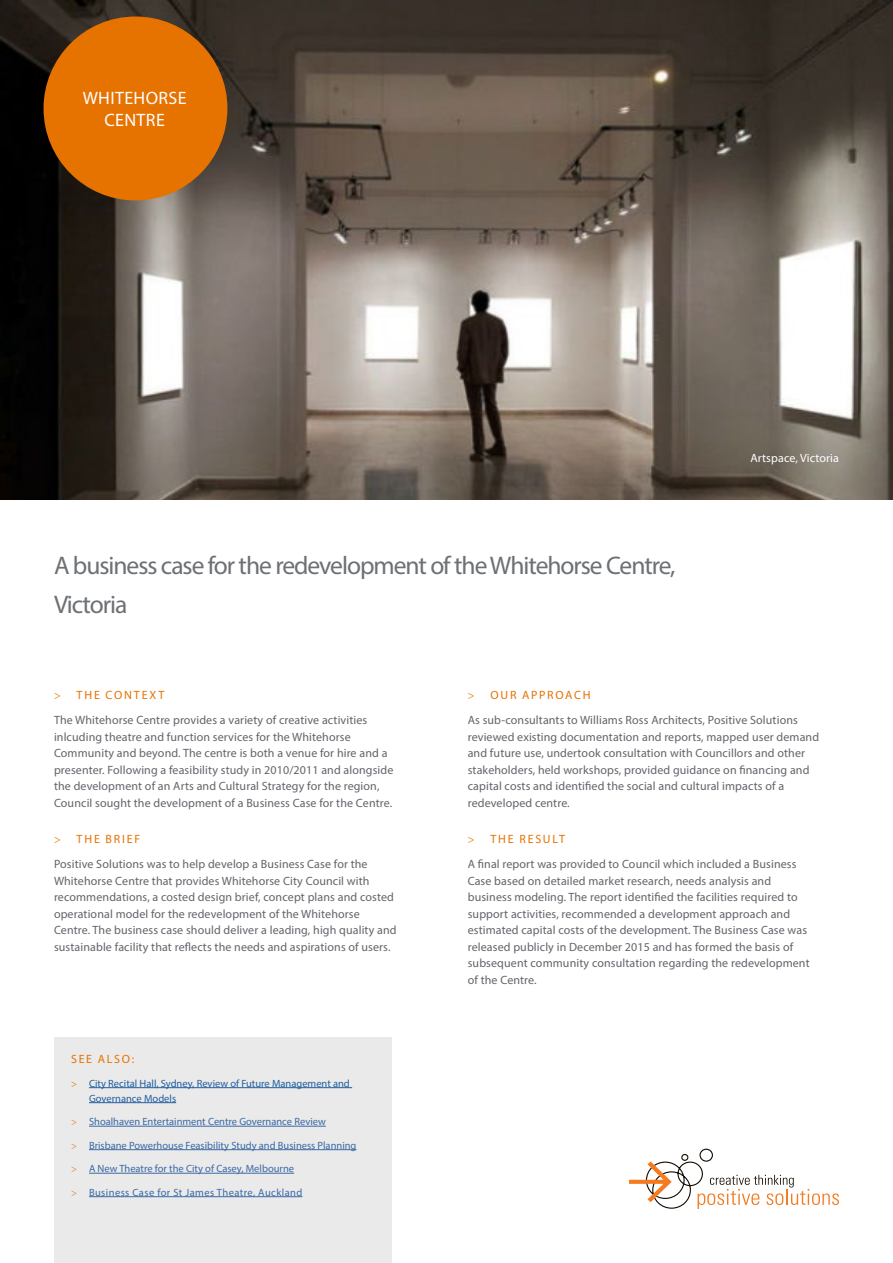
<style>
.page{position:relative;width:893px;height:1263px;background:#fff}
.page>*{position:absolute;margin:0;border:0;box-sizing:border-box;transform-origin:0 0}
.t1{font:25.5px/39.6px "Myriad Pro";letter-spacing:-.04em;color:#6d7074}
.t2{font:18px/21.6px "Myriad Pro";letter-spacing:.02em;color:#fff;text-align:center}
.t3{font:12px/16.5px "Myriad Pro";letter-spacing:.01em;color:#61646a}
.t4{font:12px "Myriad Pro";letter-spacing:.01em;color:#fff}
.t5{font:12px "Myriad Pro";letter-spacing:.14em;color:#e67200}
.t6{font:10.5px "Myriad Pro";color:#3a68a5}
.t7{font:10.5px/15px "Myriad Pro";color:#215e9e}
.t8{font:10.5px "Myriad Pro";letter-spacing:.04em;color:#3a68a5}
.s1{font-family:"Minion Pro";color:#e67200}
.s2{color:#e67200}
.s3{font-family:"Minion Pro";color:#e77721}
</style>
<div class="page">
<img style="left:0;top:0;width:893px;height:500px">
<div style="left:44px;top:17px;width:183px;height:183px;background:#e67200;border-radius:50%"></div>
<div style="left:54px;top:1037px;width:337px;height:226px;background:#eaeaea"></div>
<hr style="left:89px;top:1087px;width:263px;height:1px;background:#215e9e">
<hr style="left:89px;top:1102px;width:87px;height:1px;background:#215e9e">
<hr style="left:89px;top:1126px;width:237px;height:1px;background:#3a68a5">
<hr style="left:89px;top:1149px;width:268px;height:1px;background:#3a68a5">
<hr style="left:89px;top:1173px;width:205px;height:1px;background:#3a68a5">
<hr style="left:89px;top:1196px;width:213px;height:1px;background:#3a68a5">
<svg style="left:629px;top:1148px;width:210px;height:61px"></svg>
<h2 class="t2" style="left:83px;top:87px;width:105px">WHITEHORSE<br>CENTRE</h2>
<h1 class="t1" style="left:54px;top:545px;width:623px">A business case for the redevelopment of the Whitehorse Centre,<br>Victoria</h1>
<p class="t4" style="left:750px;top:450px;width:90px">Artspace, Victoria</p>
<p class="t3" style="left:54px;top:682px;width:315px;line-height:25px"><span class="s1">&gt;</span> <span class="s2">THE CONTEXT<br></span>The Whitehorse Centre provides a variety of creative activities</p>
<p class="t3" style="left:54px;top:728px;width:341px">inlcuding theatre and function services for the Whitehorse Community and beyond. The centre is both a venue for hire and a presenter. Following a feasibility study in 2010/2011 and alongside the development of an Arts and Cultural Strategy for the region, Council sought the development of a Business Case for the Centre.</p>
<p class="t3" style="left:54px;top:826px;width:315px;line-height:25px"><span class="s1">&gt;</span> <span class="s2">THE BRIEF<br></span>Positive Solutions was to help develop a Business Case for the</p>
<p class="t3" style="left:54px;top:872px;width:344px">Whitehorse Centre that provides Whitehorse City Council with recommendations, a costed design brief, concept plans and costed operational model for the redevelopment of the Whitehorse Centre. The business case should deliver a leading, high quality and sustainable facility that reflects the needs and aspirations of users.</p>
<p class="t5" style="left:71px;top:1052px;width:65px">SEE ALSO:</p>
<p class="t7" style="left:89px;top:1075px;width:262px;text-indent:-18px"><span class="s1">&gt;</span> City Recital Hall, Sydney, Review of Future Management and<br>Governance Models</p>
<p class="t6" style="left:71px;top:1115px;width:256px"><span class="s3">&gt;</span> Shoalhaven Entertainment Centre Governance Review</p>
<p class="t6" style="left:71px;top:1138px;width:287px"><span class="s3">&gt;</span> Brisbane Powerhouse Feasibility Study and Business Planning</p>
<p class="t6" style="left:71px;top:1162px;width:225px"><span class="s3">&gt;</span> A New Theatre for the City of Casey, Melbourne</p>
<p class="t8" style="left:71px;top:1185px;width:233px"><span class="s3">&gt;</span> Business Case for St James Theatre, Auckland</p>
<p class="t3" style="left:468px;top:682px;width:332px;line-height:25px"><span class="s1">&gt;</span> <span class="s2">OUR APPROACH<br></span>As sub-consultants to Williams Ross Architects, Positive Solutions</p>
<p class="t3" style="left:468px;top:728px;width:353px">reviewed existing documentation and reports, mapped user demand and future use, undertook consultation with Councillors and other stakeholders, held workshops, provided guidance on financing and capital costs and identified the social and cultural impacts of a redeveloped centre.</p>
<p class="t3" style="left:468px;top:826px;width:330px;line-height:25px"><span class="s1">&gt;</span> <span class="s2">THE RESULT<br></span>A final report was provided to Council which included a Business</p>
<p class="t3" style="left:468px;top:872px;width:343px">Case based on detailed market research, needs analysis and business modeling. The report identified the facilities required to support activities, recommended a development approach and estimated capital costs of the development. The Business Case was released publicly in December 2015 and has formed the basis of subsequent community consultation regarding the redevelopment of the Centre.</p>
</div>
